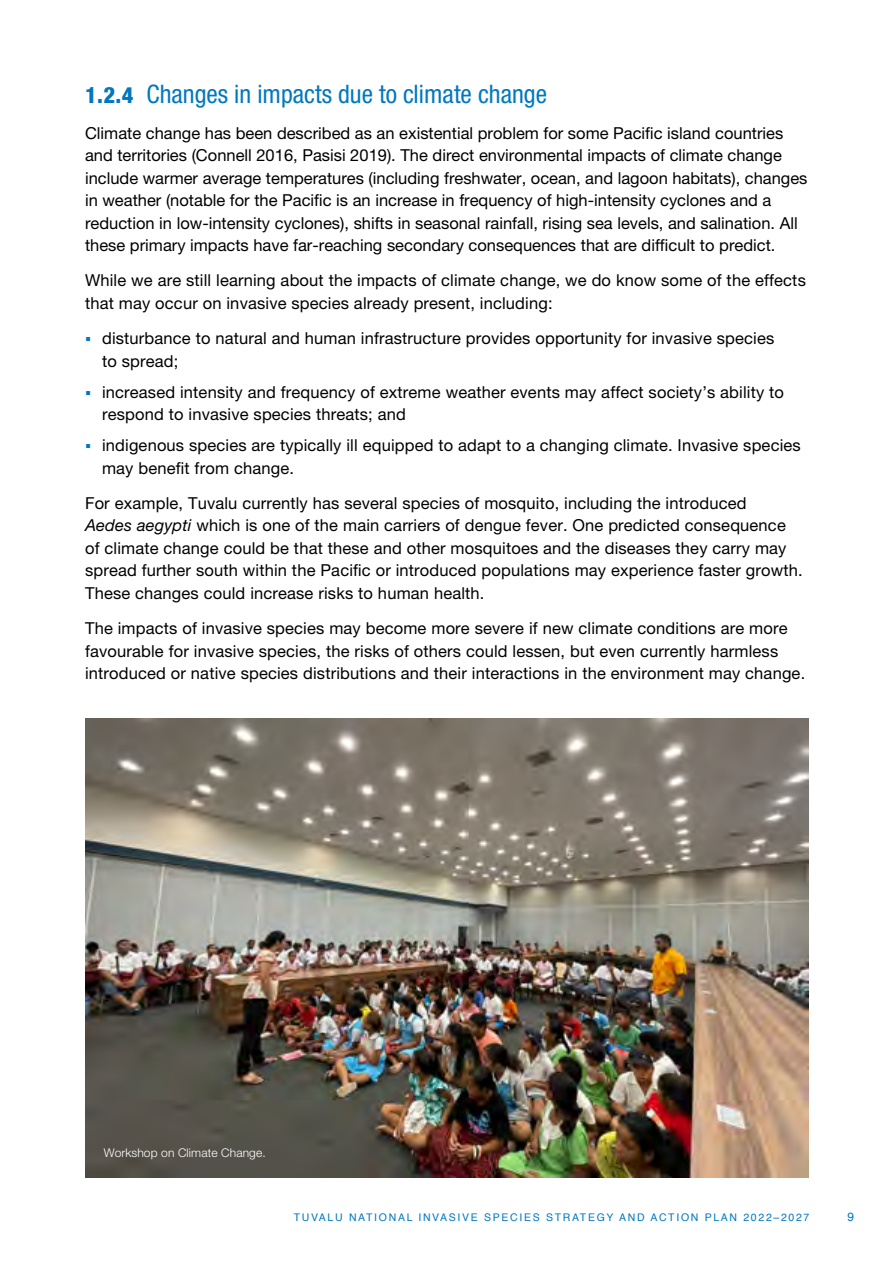
<style>
.page{position:relative;width:893px;height:1263px;background:#fff}
.page>*{position:absolute;margin:0;border:0;box-sizing:border-box;transform-origin:0 0}
.t1{font:condensed 25.5px "Helvetica Neue LT Pro";color:#0078bf}
.t2{font:16.5px/22.5px "Helvetica Neue LT Pro";letter-spacing:.01em;color:#000}
.t3{font:300 12px "Helvetica Neue LT Pro";letter-spacing:.01em;color:#fff}
.t4{font:12px "Helvetica";color:#0078bf}
.t5{font:10.5px "Helvetica";letter-spacing:.16em;color:#0078bf}
.s1{font-weight:800;font-size:22.5px}
.s2{font-style:italic}
</style>
<div class="page">
<img style="left:85px;top:719px;width:723px;height:459px">
<h1 class="t1" style="left:85px;top:79px;width:463px"><span class="s1">1.2.4</span> Changes in impacts due to climate change</h1>
<p class="t2" style="left:85px;top:121px;width:724px">Climate change has been described as an existential problem for some Pacific island countries and territories (Connell 2016, Pasisi 2019). The direct environmental impacts of climate change include warmer average temperatures (including freshwater, ocean, and lagoon habitats), changes in weather (notable for the Pacific is an increase in frequency of high-intensity cyclones and a reduction in low-intensity cyclones), shifts in seasonal rainfall, rising sea levels, and salination. All these primary impacts have far-reaching secondary consequences that are difficult to predict.</p>
<p class="t2" style="left:85px;top:269px;width:722px">While we are still learning about the impacts of climate change, we do know some of the effects that may occur on invasive species already present, including:</p>
<p class="t2" style="left:102px;top:327px;width:674px">disturbance to natural and human infrastructure provides opportunity for invasive species to spread;</p>
<p class="t2" style="left:102px;top:380px;width:683px">increased intensity and frequency of extreme weather events may affect society’s ability to respond to invasive species threats; and</p>
<p class="t2" style="left:102px;top:434px;width:700px">indigenous species are typically ill equipped to adapt to a changing climate. Invasive species may benefit from change.</p>
<p class="t2" style="left:85px;top:491px;width:719px">For example, Tuvalu currently has several species of mosquito, including the introduced<br><span class="s2">Aedes aegypti</span> which is one of the main carriers of dengue fever. One predicted consequence of climate change could be that these and other mosquitoes and the diseases they carry may spread further south within the Pacific or introduced populations may experience faster growth.<br>These changes could increase risks to human health.</p>
<p class="t2" style="left:85px;top:617px;width:722px">The impacts of invasive species may become more severe if new climate conditions are more favourable for invasive species, the risks of others could lessen, but even currently harmless introduced or native species distributions and their interactions in the environment may change.</p>
<p class="t3" style="left:104px;top:1145px;width:163px">Workshop on Climate Change.</p>
<p class="t5" style="left:294px;top:1209px;width:517px">TUVALU NATIONAL INVASIVE SPECIES STRATEGY AND ACTION PLAN 2022–2027</p>
<p class="t4" style="left:847px;top:1208px;width:8px">9</p>
</div>
